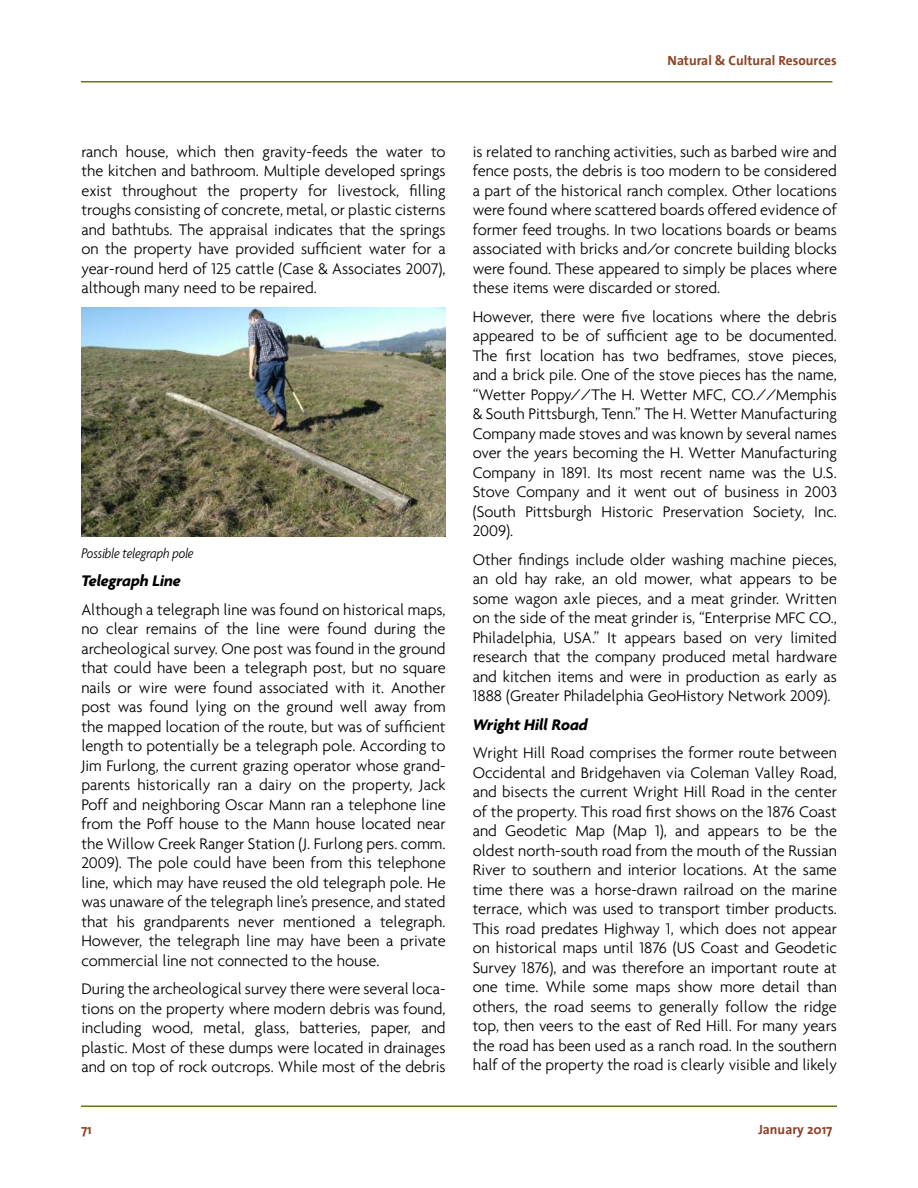
<style>
.page{position:relative;width:918px;height:1188px;background:#fff}
.page>*{position:absolute;margin:0;border:0;box-sizing:border-box;transform-origin:0 0}
.t1{font:300 16.5px/19.5px "Agenda";color:#000;text-align:justify}
.t2{font:italic 700 16.5px "Agenda";color:#000}
.t3{font:italic 300 condensed 15px "Agenda";color:#000}
.t4{font:700 13.5px "The Sans";color:#8f4226}
</style>
<div class="page">
<hr style="left:81px;top:1106px;width:756px;height:1px;background:#677718">
<hr style="left:81px;top:81px;width:751px;height:1px;background:#677718">
<img style="left:81px;top:307px;width:365px;height:229px">
<p class="t4" style="left:668px;top:49px;width:171px">Natural &amp; Cultural Resources</p>
<p class="t1" style="left:81px;top:141px;width:366px">ranch house, which then gravity-feeds the water to the kitchen and bathroom. Multiple developed springs exist throughout the property for livestock, filling troughs consisting of concrete, metal, or plastic cisterns and bathtubs. The appraisal indicates that the springs on the property have provided sufficient water for a year-round herd of 125 cattle (Case &amp; Associates 2007), although many need to be repaired.</p>
<p class="t3" style="left:81px;top:544px;width:114px">Possible telegraph pole</p>
<p class="t2" style="left:81px;top:571px;width:101px">Telegraph Line</p>
<p class="t1" style="left:81px;top:600px;width:366px">Although a telegraph line was found on historical maps, no clear remains of the line were found during the archeological survey. One post was found in the ground that could have been a telegraph post, but no square nails or wire were found associated with it. Another post was found lying on the ground well away from the mapped location of the route, but was of sufficient length to potentially be a telegraph pole. According to Jim Furlong, the current grazing operator whose grand&shy;parents historically ran a dairy on the property, Jack Poff and neighboring Oscar Mann ran a telephone line from the Poff house to the Mann house located near the Willow Creek Ranger Station (J. Furlong pers. comm.<br>2009). The pole could have been from this telephone line, which may have reused the old telegraph pole. He was unaware of the telegraph line’s presence, and stated that his grandparents never mentioned a telegraph.<br>However, the telegraph line may have been a private commercial line not connected to the house.</p>
<p class="t1" style="left:81px;top:979px;width:366px">During the archeological survey there were several loca&shy;tions on the property where modern debris was found, including wood, metal, glass, batteries, paper, and plastic. Most of these dumps were located in drainages and on top of rock outcrops. While most of the debris</p>
<p class="t1" style="left:473px;top:141px;width:366px">is related to ranching activities, such as barbed wire and fence posts, the debris is too modern to be considered a part of the historical ranch complex. Other locations were found where scattered boards offered evidence of former feed troughs. In two locations boards or beams associated with bricks and/or concrete building blocks were found. These appeared to simply be places where these items were discarded or stored.</p>
<p class="t1" style="left:473px;top:306px;width:366px">However, there were five locations where the debris appeared to be of sufficient age to be documented.<br>The first location has two bedframes, stove pieces, and a brick pile. One of the stove pieces has the name, “Wetter Poppy//The H. Wetter MFC, CO.//Memphis &amp; South Pittsburgh, Tenn.” The H. Wetter Manufacturing Company made stoves and was known by several names over the years becoming the H. Wetter Manufacturing Company in 1891. Its most recent name was the U.S.<br>Stove Company and it went out of business in 2003 (South Pittsburgh Historic Preservation Society, Inc.<br>2009).</p>
<p class="t1" style="left:473px;top:549px;width:366px">Other findings include older washing machine pieces, an old hay rake, an old mower, what appears to be some wagon axle pieces, and a meat grinder. Written on the side of the meat grinder is, “Enterprise MFC CO., Philadelphia, USA.” It appears based on very limited research that the company produced metal hardware and kitchen items and were in production as early as 1888 (Greater Philadelphia GeoHistory Network 2009).</p>
<p class="t2" style="left:473px;top:714px;width:117px">Wright Hill Road</p>
<p class="t1" style="left:473px;top:743px;width:366px">Wright Hill Road comprises the former route between Occidental and Bridgehaven via Coleman Valley Road, and bisects the current Wright Hill Road in the center of the property. This road first shows on the 1876 Coast and Geodetic Map (Map 1), and appears to be the oldest north-south road from the mouth of the Russian River to southern and interior locations. At the same time there was a horse-drawn railroad on the marine terrace, which was used to transport timber products.<br>This road predates Highway 1, which does not appear on historical maps until 1876 (US Coast and Geodetic Survey 1876), and was therefore an important route at one time. While some maps show more detail than others, the road seems to generally follow the ridge top, then veers to the east of Red Hill. For many years the road has been used as a ranch road. In the southern half of the property the road is clearly visible and likely</p>
<p class="t4" style="left:81px;top:1118px;width:12px">71</p>
<p class="t4" style="left:758px;top:1118px;width:76px">January 2017</p>
</div>
